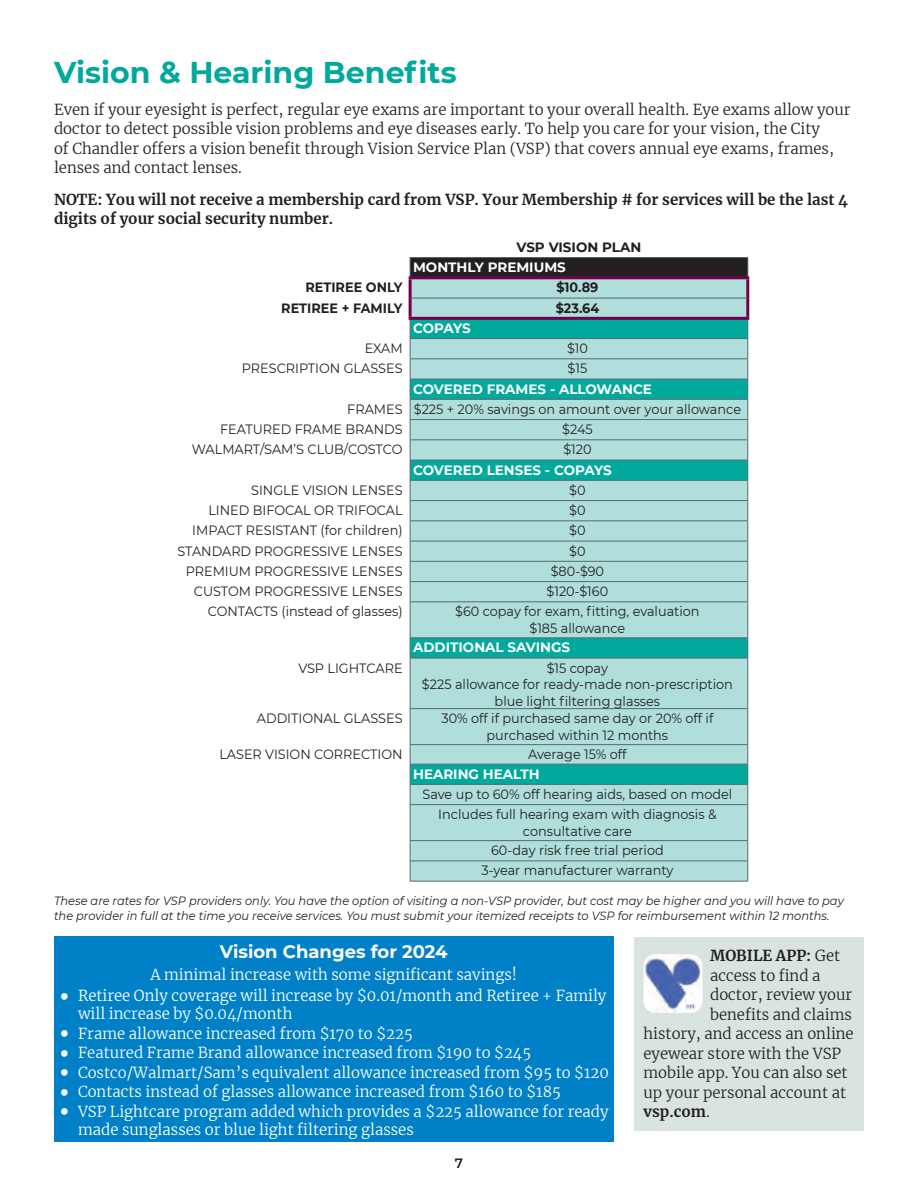
<style>
.page{position:relative;width:918px;height:1188px;background:#fff}
.page>*{position:absolute;margin:0;border:0;box-sizing:border-box;transform-origin:0 0}
.t1{font:700 30px "Montserrat";color:#00a99b}
.t2{font:700 18px "Montserrat";color:#fff}
.t3{font:300 15px/18px "Merriweather";color:#fff}
.t4{font:300 15px/19.5px "Merriweather";color:#231f20}
.t5{font:700 15px/19.5px "Merriweather";color:#231f20}
.t6{font:13.5px/16.5px "Montserrat";color:#231f20;text-align:center;scale:.95 1}
.t7{font:700 13.5px "Montserrat";color:#fff}
.t8{font:700 13.5px "Montserrat";color:#231f20;scale:.95 1}
.t9{font:700 13.5px "Montserrat";color:#231f20}
.t10{font:600 13.5px "Montserrat";color:#231f20}
.t11{font:italic 12px/15px "Montserrat";color:#231f20;scale:.95 1}
.s1{font-weight:700;font-size:28.5px}
.s2{font-weight:300}
</style>
<div class="page">
<div style="left:634px;top:938px;width:230px;height:193px;background:#d9e4e1"></div>
<img style="left:644px;top:954px;width:59px;height:59px">
<div style="left:410px;top:258px;width:338px;height:20px;background:#231f20"></div>
<div style="left:411px;top:279px;width:336px;height:602px;background:#afdedb"></div>
<svg style="left:411px;top:320px;width:336px;height:464px;background:#89d1cc"></svg>
<svg style="left:747px;top:258px;width:1px;height:18px"></svg>
<svg style="left:747px;top:638px;width:1px;height:20px"></svg>
<hr style="left:410px;top:257px;width:338px;height:1px;background:#586876">
<svg style="left:410px;top:258px;width:1px;height:18px"></svg>
<hr style="left:412px;top:298px;width:334px;height:1px;background:#586876">
<hr style="left:410px;top:338px;width:338px;height:1px;background:#586876">
<hr style="left:410px;top:358px;width:338px;height:1px;background:#586876">
<hr style="left:410px;top:379px;width:338px;height:1px;background:#586876">
<hr style="left:410px;top:399px;width:338px;height:1px;background:#586876">
<hr style="left:410px;top:419px;width:338px;height:1px;background:#586876">
<hr style="left:410px;top:439px;width:338px;height:1px;background:#586876">
<hr style="left:410px;top:460px;width:338px;height:1px;background:#586876">
<hr style="left:410px;top:637px;width:338px;height:1px;background:#586876">
<hr style="left:410px;top:764px;width:338px;height:1px;background:#586876">
<hr style="left:410px;top:480px;width:338px;height:1px;background:#586876">
<hr style="left:410px;top:658px;width:338px;height:1px;background:#586876">
<hr style="left:410px;top:784px;width:338px;height:1px;background:#586876">
<hr style="left:410px;top:500px;width:338px;height:1px;background:#586876">
<hr style="left:410px;top:520px;width:338px;height:1px;background:#586876">
<hr style="left:410px;top:541px;width:338px;height:1px;background:#586876">
<hr style="left:410px;top:561px;width:338px;height:1px;background:#586876">
<hr style="left:410px;top:581px;width:338px;height:1px;background:#586876">
<svg style="left:747px;top:320px;width:1px;height:281px"></svg>
<hr style="left:410px;top:601px;width:338px;height:1px;background:#586876">
<hr style="left:747px;top:602px;width:1px;height:35px;background:#586876">
<hr style="left:747px;top:658px;width:1px;height:50px;background:#586876">
<hr style="left:410px;top:708px;width:338px;height:1px;background:#586876">
<hr style="left:747px;top:709px;width:1px;height:35px;background:#586876">
<hr style="left:410px;top:744px;width:338px;height:1px;background:#586876">
<svg style="left:747px;top:745px;width:1px;height:59px"></svg>
<hr style="left:410px;top:804px;width:338px;height:1px;background:#586876">
<hr style="left:747px;top:805px;width:1px;height:35px;background:#586876">
<hr style="left:410px;top:840px;width:338px;height:1px;background:#586876">
<hr style="left:410px;top:861px;width:338px;height:1px;background:#586876">
<svg style="left:747px;top:841px;width:1px;height:40px"></svg>
<hr style="left:410px;top:805px;width:1px;height:35px;background:#586876">
<svg style="left:410px;top:841px;width:1px;height:40px"></svg>
<hr style="left:410px;top:881px;width:338px;height:1px;background:#586876">
<svg style="left:410px;top:320px;width:1px;height:281px"></svg>
<hr style="left:410px;top:602px;width:1px;height:35px;background:#586876">
<svg style="left:410px;top:638px;width:1px;height:20px"></svg>
<hr style="left:410px;top:658px;width:1px;height:50px;background:#586876">
<hr style="left:410px;top:709px;width:1px;height:35px;background:#586876">
<svg style="left:410px;top:745px;width:1px;height:59px"></svg>
<hr style="left:409px;top:276px;width:340px;height:3px;background:#72004b">
<hr style="left:409px;top:279px;width:3px;height:19px;background:#72004b">
<hr style="left:746px;top:279px;width:3px;height:19px;background:#72004b">
<hr style="left:409px;top:298px;width:3px;height:19px;background:#72004b">
<hr style="left:746px;top:298px;width:3px;height:19px;background:#72004b">
<hr style="left:409px;top:317px;width:340px;height:3px;background:#72004b">
<div style="left:54px;top:936px;width:560px;height:206px;background:#0081c7"></div>
<h1 class="t1" style="left:54px;top:51px;width:404px">Vision &amp; Hearing Benefits</h1>
<p class="t4" style="left:54px;top:99px;width:798px">Even if your eyesight is perfect, regular eye exams are important to your overall health. Eye exams allow your doctor to detect possible vision problems and eye diseases early. To help you care for your vision, the City<br>of Chandler offers a vision benefit through Vision Service Plan (VSP) that covers annual eye exams, frames, lenses and contact lenses.</p>
<p class="t5" style="left:54px;top:189px;width:796px">NOTE: You will not receive a membership card from VSP. Your Membership # for services will be the last 4 digits of your social security number.</p>
<p class="t9" style="left:517px;top:237px;width:126px">VSP VISION PLAN</p>
<p class="t7" style="left:413px;top:258px;width:154px">MONTHLY PREMIUMS</p>
<p class="t8" style="left:305px;top:278px;width:104px">RETIREE ONLY</p>
<p class="t8" style="left:557px;top:278px;width:45px">$10.89</p>
<p class="t8" style="left:281px;top:298px;width:129px">RETIREE + FAMILY</p>
<p class="t8" style="left:556px;top:298px;width:47px">$23.64</p>
<p class="t7" style="left:413px;top:318px;width:59px">COPAYS</p>
<p class="t6" style="left:365px;top:340px;width:41px">EXAM</p>
<p class="t6" style="left:567px;top:340px;width:23px">$10</p>
<p class="t6" style="left:242px;top:360px;width:171px">PRESCRIPTION GLASSES</p>
<p class="t6" style="left:568px;top:360px;width:22px">$15</p>
<p class="t7" style="left:413px;top:379px;width:240px">COVERED FRAMES - ALLOWANCE</p>
<p class="t6" style="left:220px;top:398px;width:550px;line-height:20.2px;text-align:left;text-indent:127px">FRAMES $225 + 20% savings on amount over your allowance<br>FEATURED FRAME BRANDS</p>
<p class="t6" style="left:562px;top:421px;width:34px">$245</p>
<p class="t6" style="left:192px;top:441px;width:223px">WALMART/SAM’S CLUB/COSTCO</p>
<p class="t6" style="left:563px;top:441px;width:31px">$120</p>
<p class="t7" style="left:413px;top:460px;width:200px">COVERED LENSES - COPAYS</p>
<p class="t6" style="left:251px;top:481px;width:161px">SINGLE VISION LENSES</p>
<p class="t6" style="left:569px;top:481px;width:19px">$0</p>
<p class="t6" style="left:208px;top:502px;width:206px">LINED BIFOCAL OR TRIFOCAL</p>
<p class="t6" style="left:569px;top:502px;width:19px">$0</p>
<p class="t6" style="left:192px;top:522px;width:223px">IMPACT RESISTANT (for children)</p>
<p class="t6" style="left:569px;top:522px;width:19px">$0</p>
<p class="t6" style="left:177px;top:542px;width:239px">STANDARD PROGRESSIVE LENSES</p>
<p class="t6" style="left:569px;top:542px;width:19px">$0</p>
<p class="t6" style="left:186px;top:562px;width:230px">PREMIUM PROGRESSIVE LENSES</p>
<p class="t6" style="left:551px;top:562px;width:58px">$80-$90</p>
<p class="t6" style="left:194px;top:583px;width:221px">CUSTOM PROGRESSIVE LENSES</p>
<p class="t6" style="left:547px;top:583px;width:66px">$120-$160</p>
<p class="t6" style="left:208px;top:603px;width:207px">CONTACTS (instead of glasses)</p>
<p class="t6" style="left:455px;top:603px;width:259px">$60 copay for exam, fitting, evaluation $185 allowance</p>
<p class="t7" style="left:413px;top:638px;width:159px">ADDITIONAL SAVINGS</p>
<p class="t6" style="left:298px;top:659px;width:111px">VSP LIGHTCARE</p>
<p class="t6" style="left:422px;top:659px;width:329px">$15 copay<br>$225 allowance for ready-made non-prescription blue light filtering glasses</p>
<p class="t6" style="left:257px;top:710px;width:155px">ADDITIONAL GLASSES</p>
<p class="t6" style="left:441px;top:710px;width:288px">30% off if purchased same day or 20% off if purchased within 12 months</p>
<p class="t6" style="left:219px;top:746px;width:194px">LASER VISION CORRECTION</p>
<p class="t6" style="left:528px;top:746px;width:105px">Average 15% off</p>
<p class="t7" style="left:413px;top:764px;width:128px">HEARING HEALTH</p>
<p class="t6" style="left:423px;top:784px;width:328px;line-height:20.2px">Save up to 60% off hearing aids, based on model<br>Includes full hearing exam with diagnosis &amp;</p>
<p class="t6" style="left:481px;top:821px;width:204px;line-height:19.8px">consultative care<br>60-day risk free trial period<br>3-year manufacturer warranty</p>
<p class="t11" style="left:54px;top:893px;width:833px">These are rates for VSP providers only. You have the option of visiting a non-VSP provider, but cost may be higher and you will have to pay the provider in full at the time you receive services. You must submit your itemized receipts to VSP for reimbursement within 12 months.</p>
<h2 class="t2" style="left:220px;top:939px;width:229px">Vision Changes for 2024</h2>
<p class="t3" style="left:150px;top:966px;width:368px">A minimal increase with some significant savings!</p>
<p class="t3" style="left:78px;top:987px;width:530px;text-indent:-20px"><span class="s1">•</span> Retiree Only coverage will increase by $0.01/month and Retiree + Family will increase by $0.04/month</p>
<p class="t3" style="left:58px;top:1024px;width:356px"><span class="s1">•</span> Frame allowance increased from $170 to $225</p>
<p class="t3" style="left:58px;top:1044px;width:474px"><span class="s1">•</span> Featured Frame Brand allowance increased from $190 to $245</p>
<p class="t3" style="left:58px;top:1063px;width:552px"><span class="s1">•</span> Costco/Walmart/Sam’s equivalent allowance increased from $95 to $120</p>
<p class="t3" style="left:58px;top:1083px;width:504px"><span class="s1">•</span> Contacts instead of glasses allowance increased from $160 to $185</p>
<p class="t3" style="left:78px;top:1102px;width:532px;text-indent:-20px"><span class="s1">•</span> VSP Lightcare program added which provides a $225 allowance for ready made sunglasses or blue light filtering glasses</p>
<p class="t10" style="left:455px;top:1154px;width:10px">7</p>
<p class="t5" style="left:710px;top:946px;width:132px">MOBILE APP: <span class="s2">Get</span></p>
<p class="t4" style="left:710px;top:965px;width:112px">access to find a</p>
<p class="t4" style="left:710px;top:985px;width:144px">doctor, review your</p>
<p class="t4" style="left:710px;top:1004px;width:143px">benefits and claims</p>
<p class="t4" style="left:644px;top:1024px;width:212px">history, and access an online</p>
<p class="t4" style="left:644px;top:1043px;width:199px">eyewear store with the VSP</p>
<p class="t4" style="left:644px;top:1063px;width:206px">mobile app. You can also set</p>
<p class="t4" style="left:644px;top:1082px;width:204px">up your personal account at</p>
<p class="t5" style="left:644px;top:1102px;width:68px">vsp.com<span class="s2">.</span></p>
</div>
